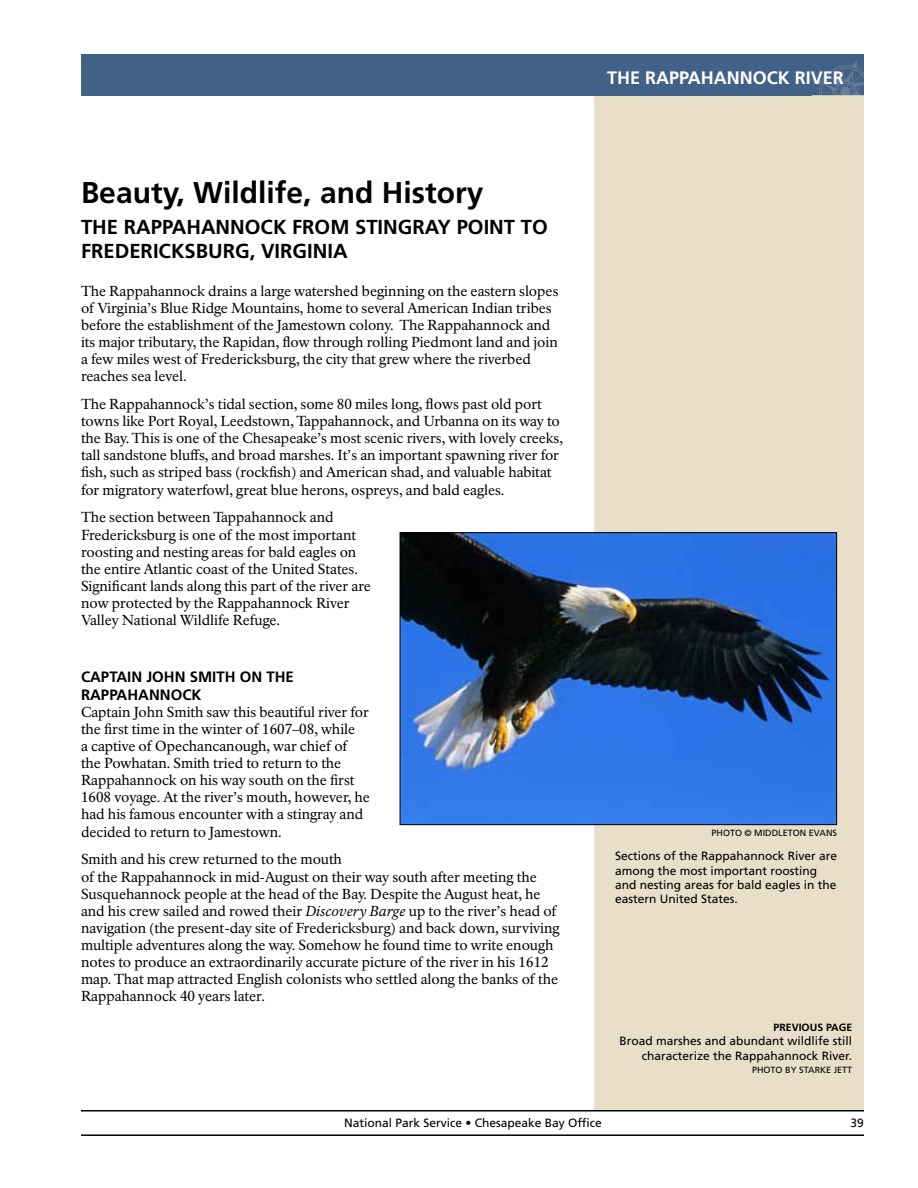
<style>
.page{position:relative;width:918px;height:1188px;background:#fff}
.page>*{position:absolute;margin:0;border:0;box-sizing:border-box;transform-origin:0 0}
.t1{font:700 30px "Frutiger LT Std";color:#000}
.t2{font:700 20.25px/24.3px "Frutiger LT Std";color:#000}
.t3{font:700 18px "Frutiger LT Std";color:#fff}
.t4{font:700 15px "Frutiger LT Std";color:#000}
.t5{font:14.25px/17.1px "NPS Rawlinson OT";letter-spacing:-.005em;color:#000}
.t6{font:12px/14.4px "Frutiger LT Std";color:#000;text-align:right}
.t7{font:700 10.5px "Frutiger LT Std";color:#000}
.t8{font:9px "Frutiger LT Std";color:#000}
.s1{font-style:italic}
</style>
<div class="page">
<div style="left:594px;top:93px;width:270px;height:1017px;background:#e9dfc9"></div>
<hr style="left:81px;top:1134px;width:783px;height:2px;background:#000">
<div style="left:81px;top:54px;width:783px;height:41px;background:#416187"></div>
<svg style="left:814px;top:60px;width:50px;height:35px"></svg>
<hr style="left:81px;top:1110px;width:783px;height:2px;background:#000">
<div style="left:812px;top:95px;width:52px;height:33px;background:#e9dfc9;border:2px solid #e9dfc9"></div>
<img style="left:402px;top:534px;width:433px;height:289px">
<div style="left:400px;top:532px;width:437px;height:293px;border:1px solid #000"></div>
<h1 class="t1" style="left:81px;top:174px;width:404px">BEAUTY, WILDLIFE, AND H ISTORY</h1>
<h2 class="t2" style="left:81px;top:214px;width:468px">THE RAPPAHANNOCK FROM STINGRAY POINT TO<br>FREDERICKSBURG, VIRGINIA</h2>
<p class="t5" style="left:81px;top:282px;width:479px">The Rappahannock drains a large watershed beginning on the eastern slopes of Virginia’s Blue Ridge Mountains, home to several American Indian tribes before the establishment of the Jamestown colony. The Rappahannock and its major tributary, the Rapidan, flow through rolling Piedmont land and join a few miles west of Fredericksburg, the city that grew where the riverbed reaches sea level.</p>
<p class="t5" style="left:81px;top:396px;width:483px">The Rappahannock’s tidal section, some 80 miles long, flows past old port towns like Port Royal, Leedstown, Tappahannock, and Urbanna on its way to the Bay. This is one of the Chesapeake’s most scenic rivers, with lovely creeks, tall sandstone bluffs, and broad marshes. It’s an important spawning river for fish, such as striped bass (rockfish) and American shad, and valuable habitat for migratory waterfowl, great blue herons, ospreys, and bald eagles.</p>
<p class="t5" style="left:81px;top:509px;width:291px">The section between Tappahannock and Fredericksburg is one of the most important roosting and nesting areas for bald eagles on the entire Atlantic coast of the United States.<br>Significant lands along this part of the river are now protected by the Rappahannock River Valley National Wildlife Refuge.</p>
<p class="t4" style="left:81px;top:668px;width:19px">CAPTAIN</p>
<p class="t4" style="left:146px;top:668px;width:18px">JOHN</p>
<p class="t4" style="left:190px;top:668px;width:19px">SMITH</p>
<p class="t4" style="left:240px;top:668px;width:37px">ON THE</p>
<p class="t4" style="left:81px;top:686px;width:11px">RAPPAHANNO</p>
<p class="t4" style="left:182px;top:686px;width:19px">CK</p>
<p class="t5" style="left:81px;top:704px;width:290px">Captain John Smith saw this beautiful river for the first time in the winter of 1607–08, while<br>a captive of Opechancanough, war chief of the Powhatan. Smith tried to return to the Rappahannock on his way south on the first 1608 voyage. At the river’s mouth, however, he had his famous encounter with a stingray and decided to return to Jamestown.</p>
<p class="t5" style="left:81px;top:851px;width:480px">Smith and his crew returned to the mouth<br>of the Rappahannock in mid-August on their way south after meeting the Susquehannock people at the head of the Bay. Despite the August heat, he and his crew sailed and rowed their <span class="s1">Discovery Barge</span> up to the river’s head of navigation (the present-day site of Fredericksburg) and back down, surviving multiple adventures along the way. Somehow he found time to write enough notes to produce an extraordinarily accurate picture of the river in his 1612 map. That map attracted English colonists who settled along the banks of the Rappahannock 40 years later.</p>
<p class="t3" style="left:607px;top:67px;width:12px">THE</p>
<p class="t3" style="left:645px;top:67px;width:13px">RAPPAHANNO</p>
<p class="t3" style="left:767px;top:67px;width:39px">CK RIVER</p>
<p class="t8" style="left:712px;top:828px;width:121px">Photo © Midd leton Evans</p>
<p class="t6" style="left:615px;top:849px;width:223px;text-align:left">Sections of the Rappahannock River are among the most important roosting and nesting areas for bald eagles in the eastern United States.</p>
<p class="t7" style="left:774px;top:1021px;width:8px">PREVIOU</p>
<p class="t7" style="left:817px;top:1021px;width:35px">S PAGE</p>
<p class="t6" style="left:619px;top:1034px;width:234px">Broad marshes and abundant wildlife still characterize the Rappahannock River.</p>
<p class="t8" style="left:752px;top:1064px;width:102px">Photo by Starke Jett</p>
<p class="t6" style="left:344px;top:1115px;width:259px">National Park Service • Chesapeake Bay Office</p>
<p class="t6" style="left:851px;top:1115px;width:15px">39</p>
</div>
